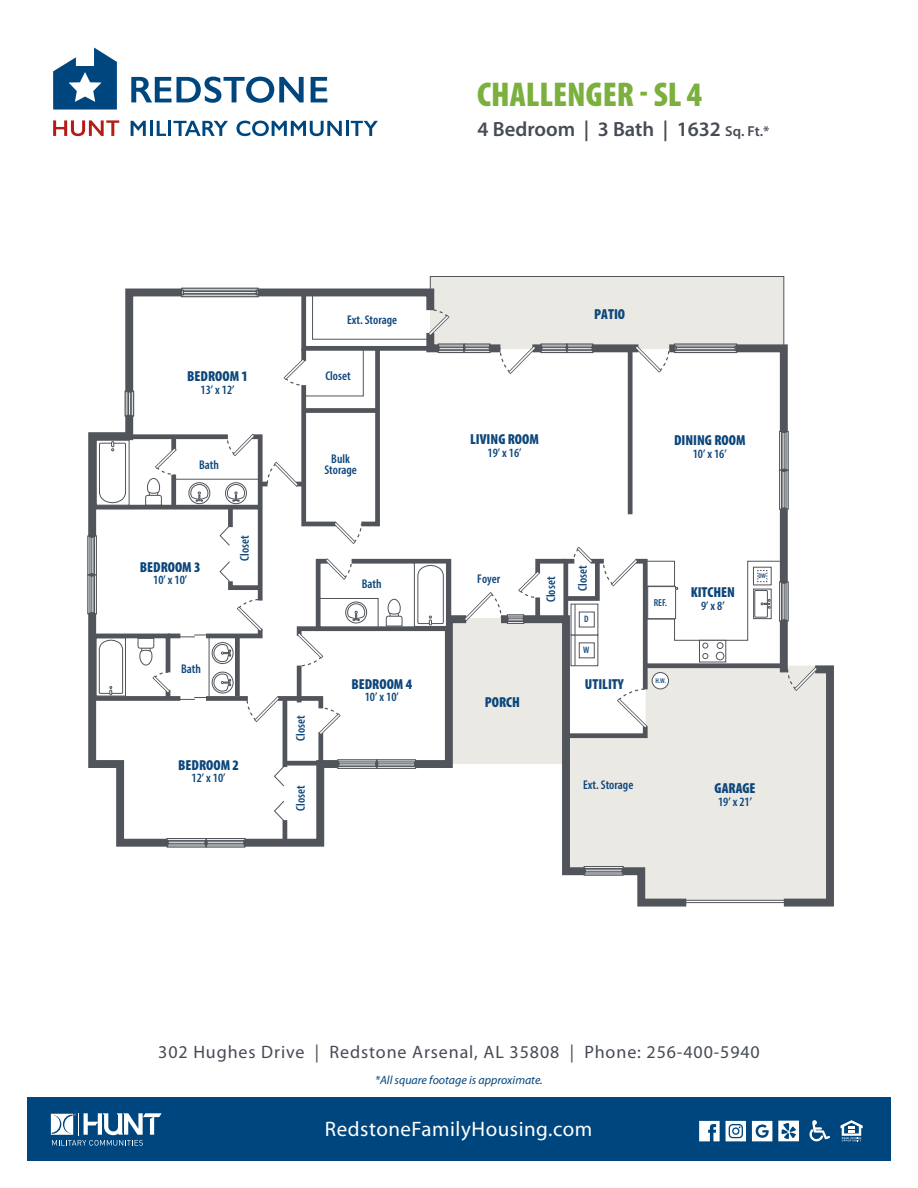
<style>
.page{position:relative;width:918px;height:1188px;background:#fff}
.page>*{position:absolute;margin:0;border:0;box-sizing:border-box;transform-origin:0 0}
.t1{font:900 condensed 34.5px "Myriad Pro";color:#7bb03f}
.t2{font:21px "Myriad Pro";letter-spacing:.025em;color:#fff}
.t3{font:600 20.55px "Myriad Pro";color:#464b54}
.t4{font:18px "Myriad Pro";letter-spacing:.05em;color:#464b54}
.t5{font:900 condensed 14.55px "Myriad Pro";color:#0c467b}
.t6{font:600 condensed 12.6px/11.1px "Myriad Pro";color:#0c467b;text-align:center}
.t7{font:italic 12px "Myriad Pro";color:#00467e}
.t8{font:600 condensed 10.05px "Myriad Pro";color:#0c467b}
.t9{font:600 condensed 9.3px "Myriad Pro";color:#0c467b}
.t10{font:600 condensed 7.05px "Myriad Pro";color:#0c467b}
.t11{font:600 condensed 6.75px "Myriad Pro";color:#0c467b}
.s1{font-size:14.4px}
</style>
<div class="page">
<svg style="left:53px;top:120px;width:66px;height:16px"></svg>
<svg style="left:131px;top:121px;width:15px;height:15px"></svg>
<hr style="left:150px;top:121px;width:3px;height:15px;background:#00467e">
<svg style="left:157px;top:121px;width:9px;height:15px"></svg>
<hr style="left:168px;top:121px;width:3px;height:15px;background:#00467e">
<svg style="left:173px;top:121px;width:55px;height:15px"></svg>
<svg style="left:236px;top:121px;width:106px;height:15px"></svg>
<hr style="left:346px;top:121px;width:3px;height:15px;background:#00467e">
<svg style="left:351px;top:121px;width:27px;height:15px"></svg>
<svg style="left:53px;top:48px;width:64px;height:62px"></svg>
<svg style="left:131px;top:77px;width:196px;height:26px"></svg>
<svg style="left:89px;top:276px;width:745px;height:631px"></svg>
<div style="left:27px;top:1098px;width:864px;height:63px;background:#00467e"></div>
<svg style="left:51px;top:1113px;width:111px;height:33px"></svg>
<svg style="left:840px;top:1120px;width:23px;height:21px"></svg>
<svg style="left:810px;top:1120px;width:20px;height:21px"></svg>
<svg style="left:699px;top:1121px;width:21px;height:20px"></svg>
<svg style="left:752px;top:1121px;width:20px;height:20px"></svg>
<svg style="left:726px;top:1121px;width:20px;height:20px"></svg>
<svg style="left:778px;top:1121px;width:21px;height:20px"></svg>
<h1 class="t1" style="left:477px;top:73px;width:227px">CHALLENGER - SL 4</h1>
<h3 class="t3" style="left:477px;top:116px;width:294px">4 Bedroom | 3 Bath | 1632 <span class="s1">Sq. Ft.*</span></h3>
<p class="t5" style="left:187px;top:367px;width:62px">BEDROOM 1</p>
<p class="t6" style="left:201px;top:384px;width:36px">13’ x 12’</p>
<p class="t6" style="left:199px;top:459px;width:21px">Bath</p>
<p class="t5" style="left:140px;top:557px;width:62px">BEDROOM 3</p>
<p class="t6" style="left:153px;top:574px;width:36px">10’ x 10’</p>
<p class="t6" style="left:239px;top:561px;width:27px;rotate:-90deg">Closet</p>
<p class="t6" style="left:181px;top:663px;width:21px">Bath</p>
<p class="t5" style="left:178px;top:755px;width:62px">BEDROOM 2</p>
<p class="t6" style="left:192px;top:772px;width:36px">12’ x 10’</p>
<p class="t6" style="left:347px;top:314px;width:52px">Ext. Storage</p>
<p class="t6" style="left:325px;top:370px;width:27px">Closet</p>
<p class="t6" style="left:324px;top:453px;width:34px">Bulk<br>Storage</p>
<p class="t5" style="left:470px;top:430px;width:70px">LIVING ROOM</p>
<p class="t6" style="left:488px;top:447px;width:36px">19’ x 16’</p>
<p class="t5" style="left:594px;top:304px;width:32px">PATIO</p>
<p class="t5" style="left:674px;top:431px;width:73px">DINING ROOM</p>
<p class="t6" style="left:693px;top:448px;width:36px">10’ x 16’</p>
<p class="t6" style="left:295px;top:741px;width:27px;rotate:-90deg">Closet</p>
<p class="t6" style="left:295px;top:811px;width:27px;rotate:-90deg">Closet</p>
<p class="t6" style="left:362px;top:578px;width:21px">Bath</p>
<p class="t6" style="left:477px;top:573px;width:25px">Foyer</p>
<p class="t5" style="left:351px;top:674px;width:62px">BEDROOM 4</p>
<p class="t6" style="left:365px;top:691px;width:36px">10’ x 10’</p>
<p class="t5" style="left:485px;top:693px;width:37px">PORCH</p>
<p class="t6" style="left:545px;top:602px;width:27px;rotate:-90deg">Closet</p>
<p class="t6" style="left:577px;top:591px;width:27px;rotate:-90deg">Closet</p>
<p class="t9" style="left:584px;top:613px;width:6px">D</p>
<p class="t9" style="left:583px;top:644px;width:8px">W</p>
<p class="t5" style="left:585px;top:674px;width:40px">UTILITY</p>
<p class="t8" style="left:654px;top:596px;width:15px">REF.</p>
<p class="t5" style="left:691px;top:583px;width:46px">KITCHEN</p>
<p class="t6" style="left:701px;top:600px;width:25px">9’ x 8’</p>
<p class="t11" style="left:758px;top:572px;width:9px">DW</p>
<p class="t10" style="left:655px;top:676px;width:12px">H.W.</p>
<p class="t6" style="left:583px;top:779px;width:52px">Ext. Storage</p>
<p class="t5" style="left:715px;top:779px;width:42px">GARAGE</p>
<p class="t6" style="left:718px;top:796px;width:36px">19’ x 21’</p>
<h3 class="t4" style="left:158px;top:1041px;width:603px">302 Hughes Drive | Redstone Arsenal, AL 35808 | Phone: 256-400-5940</h3>
<p class="t7" style="left:375px;top:1072px;width:169px">*All square footage is approximate.</p>
<h2 class="t2" style="left:325px;top:1116px;width:269px">RedstoneFamilyHousing.com</h2>
</div>
